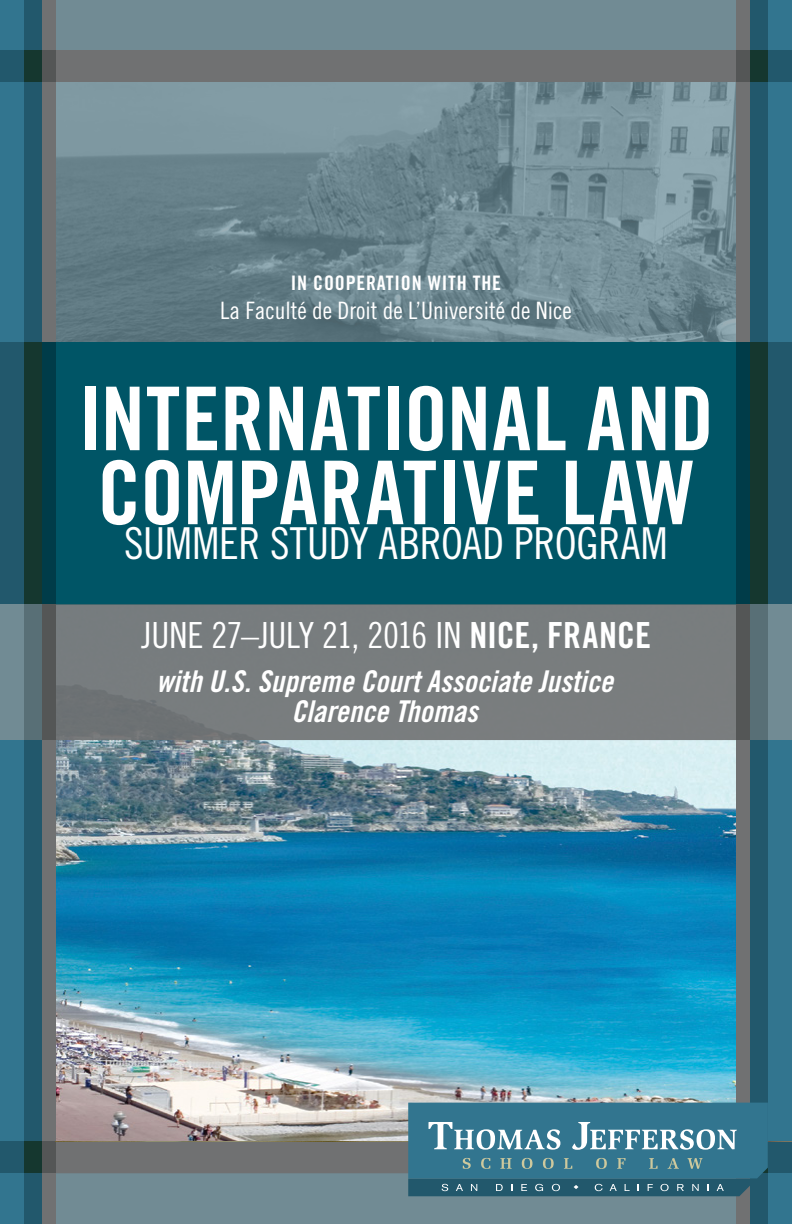
<style>
.page{position:relative;width:792px;height:1224px;background:#fff}
.page>*{position:absolute;margin:0;border:0;box-sizing:border-box;transform-origin:0 0}
.t1{font:88px/74px "Trade Gothic LT Std Bd Cn 20";color:#fff}
.t2{font:44px "Trade Gothic LT Std Cn 18";letter-spacing:-.005em;color:#fff}
.t3{font:36px "Trade Gothic LT Std Cn 18";letter-spacing:-.01em;color:#fff}
.t4{font:30px/30px "Trade Gothic LT Std Bd Cn 20 Obl";color:#fff;text-align:center}
.t5{font:24px "Trade Gothic LT Std Cn 18";color:#fff}
.t6{font:20px "Trade Gothic LT Std Bd Cn 20";letter-spacing:.04em;color:#fff}
.s1{font-family:"Trade Gothic LT Std Bd Cn 20"}
</style>
<div class="page">
<div style="left:41px;top:0;width:719px;height:1224px;background:#718b94"></div>
<img style="left:56px;top:82px;width:680px;height:260px">
<img style="left:56px;top:740px;width:680px;height:363px">
<div style="left:56px;top:50px;width:736px;height:32px;background:#707172"></div>
<div style="left:56px;top:342px;width:680px;height:262px;background:#056"></div>
<div style="left:56px;top:604px;width:680px;height:136px;background:#787d7e"></div>
<div style="left:750px;top:0;width:42px;height:1224px;background:#32758f"></div>
<div style="left:768px;top:50px;width:24px;height:32px;background:#22586c"></div>
<div style="left:736px;top:0;width:14px;height:50px;background:#707172"></div>
<div style="left:750px;top:0;width:18px;height:50px;background:#22586c"></div>
<div style="left:736px;top:82px;width:14px;height:300px;background:#707172"></div>
<div style="left:750px;top:82px;width:18px;height:300px;background:#22586c"></div>
<div style="left:736px;top:740px;width:14px;height:401px;background:#707172"></div>
<div style="left:750px;top:740px;width:18px;height:401px;background:#22586c"></div>
<div style="left:736px;top:1173px;width:14px;height:51px;background:#707172"></div>
<div style="left:750px;top:1173px;width:18px;height:51px;background:#22586c"></div>
<div style="left:736px;top:50px;width:14px;height:32px;background:#545656"></div>
<div style="left:750px;top:50px;width:18px;height:32px;background:#15372f"></div>
<div style="left:768px;top:342px;width:24px;height:262px;background:#22586c"></div>
<div style="left:736px;top:342px;width:14px;height:262px;background:#003c49"></div>
<div style="left:750px;top:342px;width:18px;height:262px;background:#15372f"></div>
<div style="left:768px;top:604px;width:24px;height:136px;background:#718b94"></div>
<div style="left:736px;top:604px;width:14px;height:136px;background:#545656"></div>
<div style="left:750px;top:604px;width:18px;height:136px;background:#586f76"></div>
<div style="left:0;top:0;width:42px;height:1224px;background:#32758f"></div>
<div style="left:0;top:50px;width:24px;height:32px;background:#22586c"></div>
<div style="left:42px;top:0;width:14px;height:50px;background:#707172"></div>
<div style="left:24px;top:0;width:18px;height:50px;background:#22586c"></div>
<div style="left:42px;top:82px;width:14px;height:300px;background:#707172"></div>
<div style="left:24px;top:82px;width:18px;height:300px;background:#22586c"></div>
<div style="left:42px;top:740px;width:14px;height:401px;background:#707172"></div>
<div style="left:24px;top:740px;width:18px;height:401px;background:#22586c"></div>
<div style="left:42px;top:1173px;width:14px;height:51px;background:#707172"></div>
<div style="left:24px;top:1173px;width:18px;height:51px;background:#22586c"></div>
<div style="left:42px;top:50px;width:14px;height:32px;background:#545656"></div>
<div style="left:24px;top:50px;width:18px;height:32px;background:#15372f"></div>
<div style="left:0;top:1141px;width:24px;height:32px;background:#22586c"></div>
<div style="left:42px;top:1141px;width:14px;height:32px;background:#545656"></div>
<div style="left:24px;top:1141px;width:18px;height:32px;background:#15372f"></div>
<div style="left:0;top:342px;width:24px;height:262px;background:#22586c"></div>
<div style="left:42px;top:342px;width:14px;height:262px;background:#003c49"></div>
<div style="left:24px;top:342px;width:18px;height:262px;background:#15372f"></div>
<div style="left:0;top:604px;width:24px;height:136px;background:#718b94"></div>
<div style="left:42px;top:604px;width:14px;height:136px;background:#545656"></div>
<div style="left:24px;top:604px;width:18px;height:136px;background:#586f76"></div>
<svg style="left:56px;top:1103px;width:736px;height:93px"></svg>
<p class="t6" style="left:291px;top:271px;width:212px">IN COOPERATION WITH THE</p>
<p class="t5" style="left:220px;top:296px;width:353px">La Faculté de Droit de L’Université de Nice</p>
<h1 class="t1" style="left:78px;top:381px;width:637px">INTERNATIONAL AND<br>COMPARATIVE LAW</h1>
<h2 class="t2" style="left:124px;top:517px;width:545px">SUMMER STUDY ABROAD PROGRAM</h2>
<p class="t3" style="left:142px;top:614px;width:511px">JUNE 27–JULY 21, 2016 IN <span class="s1">NICE, FRANCE</span></p>
<p class="t4" style="left:157px;top:666px;width:458px">with U.S. Supreme Court Associate Justice<br>Clarence Thomas</p>
</div>
